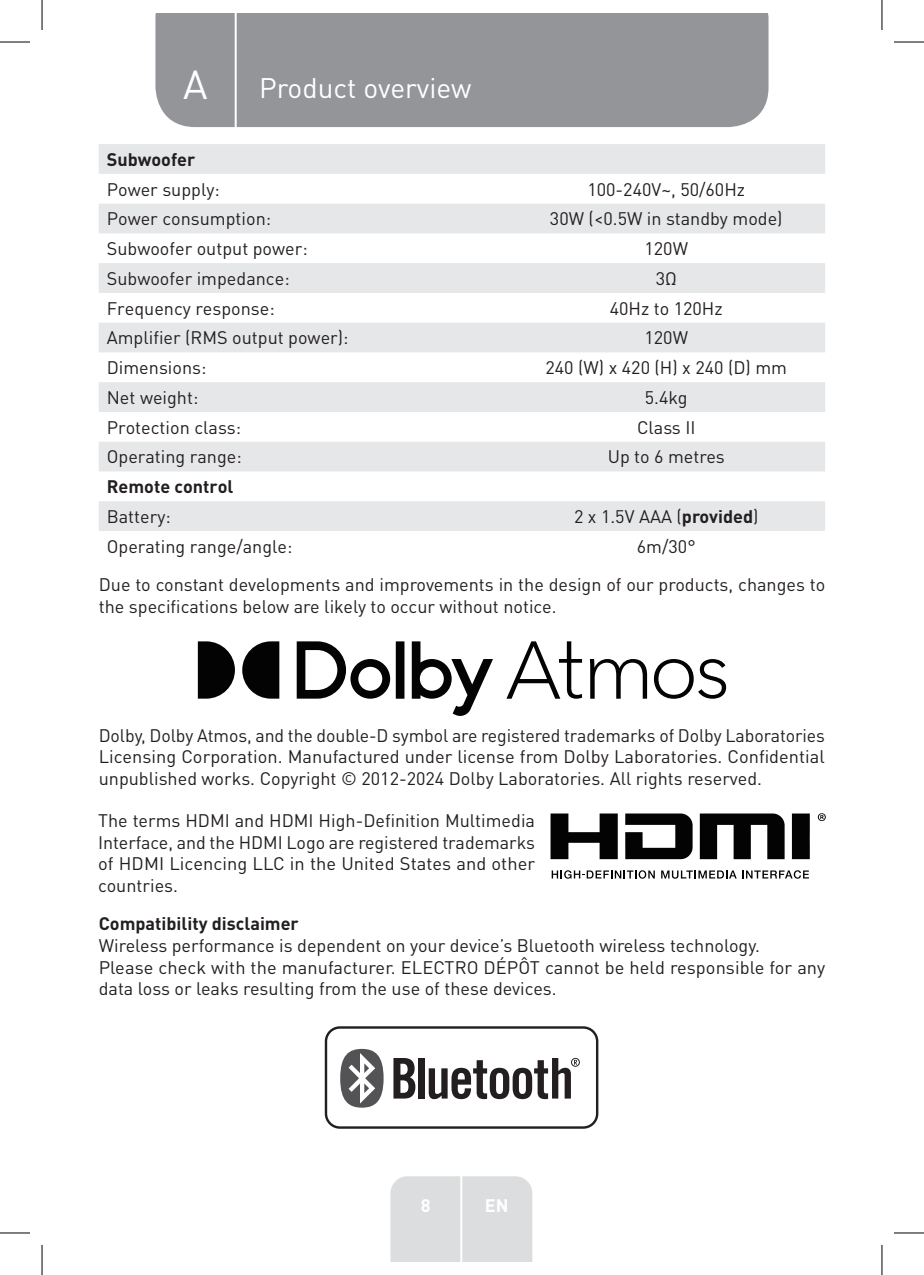
<style>
.page{position:relative;width:924px;height:1275px;background:#fff}
.page>*{position:absolute;margin:0;border:0;box-sizing:border-box;transform-origin:0 0}
.t1{font:40px "DIN Pro";color:#fff}
.TitreGauche__gabarit{font:28px "DIN Pro";color:#fff}
.Body{font:18px/21.6px "DIN Pro";color:#231f20;text-align:justify}
.Left__Table{font:18px "DIN Pro";color:#231f20}
.Centre__Table{font:18px "DIN Pro";color:#231f20}
.Body_SB{font:18px/21.6px "DIN Pro";color:#231f20}
.Headline-02_SB{font:700 18px "DIN Pro";color:#231f20}
.Left__Table-2{font:700 18px "DIN Pro";color:#231f20}
.t2{font:700 18px "DIN Pro";color:#fff}
.s1{font-weight:700}
</style>
<div class="page">
<div style="left:155px;top:14px;width:613px;height:113px;background:#939598"></div>
<div style="left:390px;top:1176px;width:142px;height:85px;background:#dcdddf"></div>
<hr style="left:460px;top:1153px;width:2px;height:108px;background:#fff">
<hr style="left:234px;top:14px;width:2px;height:116px;background:#fff">
<svg style="left:99px;top:144px;width:725px;height:387px;fill:#e6e7e9"></svg>
<svg style="left:198px;top:641px;width:527px;height:75px"></svg>
<svg style="left:550px;top:813px;width:67px;height:46px"></svg>
<svg style="left:625px;top:813px;width:67px;height:46px"></svg>
<svg style="left:699px;top:813px;width:85px;height:46px"></svg>
<svg style="left:791px;top:813px;width:18px;height:46px"></svg>
<svg style="left:661px;top:870px;width:147px;height:8px"></svg>
<svg style="left:551px;top:870px;width:103px;height:8px"></svg>
<svg style="left:817px;top:813px;width:8px;height:8px"></svg>
<div style="left:324px;top:1026px;width:274px;height:102px;border:2px solid #231f20;border-radius:14px"></div>
<svg style="left:393px;top:1058px;width:22px;height:40px"></svg>
<div style="left:418px;top:1058px;width:6px;height:40px;background:#231f20"></div>
<svg style="left:340px;top:1049px;width:43px;height:58px"></svg>
<svg style="left:428px;top:1058px;width:151px;height:41px"></svg>
<hr style="left:0;top:42px;width:30px;height:1px;background:#000">
<hr style="left:893px;top:42px;width:30px;height:1px;background:#000">
<hr style="left:0;top:1232px;width:30px;height:1px;background:#000">
<hr style="left:893px;top:1232px;width:30px;height:1px;background:#000">
<hr style="left:42px;top:0;width:1px;height:30px;background:#000">
<hr style="left:42px;top:1245px;width:1px;height:30px;background:#000">
<hr style="left:881px;top:0;width:1px;height:30px;background:#000">
<hr style="left:881px;top:1245px;width:1px;height:30px;background:#000">
<p class="t1" style="left:183px;top:57px;width:26px">A</p>
<p class="TitreGauche__gabarit" style="left:259px;top:69px;width:214px">Product overview</p>
<p class="Left__Table-2" style="left:107px;top:147px;width:90px">Subwoofer</p>
<p class="Left__Table" style="left:107px;top:177px;width:114px">Power supply:</p>
<p class="Centre__Table" style="left:587px;top:177px;width:159px">100-240V~, 50/60Hz</p>
<p class="Left__Table" style="left:107px;top:207px;width:166px">Power consumption:</p>
<p class="Centre__Table" style="left:549px;top:207px;width:234px">30W (&lt;0.5W in standby mode)</p>
<p class="Left__Table" style="left:107px;top:236px;width:202px">Subwoofer output power:</p>
<p class="Centre__Table" style="left:644px;top:236px;width:45px">120W</p>
<p class="Left__Table" style="left:107px;top:266px;width:184px">Subwoofer impedance:</p>
<p class="Centre__Table" style="left:655px;top:266px;width:23px">3Ω</p>
<p class="Left__Table" style="left:107px;top:296px;width:169px">Frequency response:</p>
<p class="Centre__Table" style="left:609px;top:296px;width:114px">40Hz to 120Hz</p>
<p class="Left__Table" style="left:107px;top:326px;width:243px">Amplifier (RMS output power):</p>
<p class="Centre__Table" style="left:644px;top:326px;width:45px">120W</p>
<p class="Left__Table" style="left:107px;top:355px;width:101px">Dimensions:</p>
<p class="Centre__Table" style="left:545px;top:355px;width:243px">240 (W) x 420 (H) x 240 (D) mm</p>
<p class="Left__Table" style="left:107px;top:385px;width:93px">Net weight:</p>
<p class="Centre__Table" style="left:644px;top:385px;width:44px">5.4kg</p>
<p class="Left__Table" style="left:107px;top:415px;width:136px">Protection class:</p>
<p class="Centre__Table" style="left:636px;top:415px;width:60px">Class II</p>
<p class="Left__Table" style="left:107px;top:445px;width:136px">Operating range:</p>
<p class="Centre__Table" style="left:607px;top:445px;width:119px">Up to 6 metres</p>
<p class="Left__Table-2" style="left:107px;top:474px;width:128px">Remote control</p>
<p class="Left__Table" style="left:107px;top:504px;width:65px">Battery:</p>
<p class="Centre__Table" style="left:573px;top:504px;width:186px">2 x 1.5V AAA (<span class="s1">provided</span>)</p>
<p class="Left__Table" style="left:107px;top:534px;width:187px">Operating range/angle:</p>
<p class="Centre__Table" style="left:636px;top:534px;width:60px">6m/30°</p>
<p class="Body_SB" style="left:99px;top:573px;width:727px">Due to constant developments and improvements in the design of our products, changes to the specifications below are likely to occur without notice.</p>
<p class="Body" style="left:99px;top:723px;width:727px">Dolby, Dolby Atmos, and the double-D symbol are registered trademarks of Dolby Laboratories Licensing Corporation. Manufactured under license from Dolby Laboratories. Confidential unpublished works. Copyright © 2012-2024 Dolby Laboratories. All rights reserved.</p>
<p class="Body" style="left:98px;top:809px;width:438px">The terms HDMI and HDMI High-Definition Multimedia Interface, and the HDMI Logo are registered trademarks of HDMI Licencing LLC in the United States and other countries.</p>
<p class="Headline-02_SB" style="left:99px;top:911px;width:201px">Compatibility disclaimer</p>
<p class="Body" style="left:99px;top:934px;width:662px">Wireless performance is dependent on your device’s Bluetooth wireless technology.</p>
<p class="Body" style="left:99px;top:955px;width:727px">Please check with the manufacturer. ELECTRO DÉPÔT cannot be held responsible for any data loss or leaks resulting from the use of these devices.</p>
<p class="t2" style="left:420px;top:1192px;width:11px">8</p>
<p class="t2" style="left:484px;top:1192px;width:25px">EN</p>
</div>
